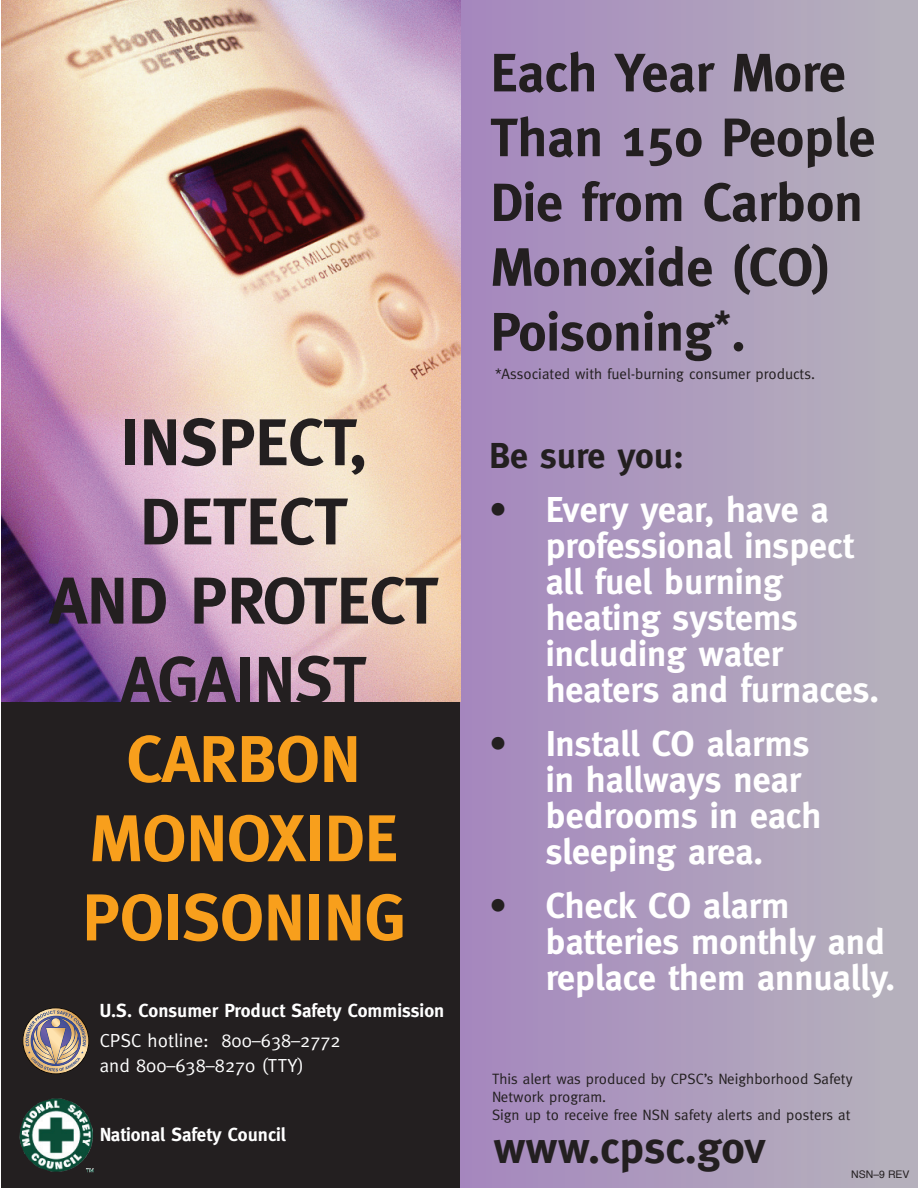
<style>
.page{position:relative;width:918px;height:1188px;background:#fff}
.page>*{position:absolute;margin:0;border:0;box-sizing:border-box;transform-origin:0 0}
.t1{font:700 66px/79.2px "Meta";color:#231f20;text-align:center}
.t2{font:700 66px/79.2px "Meta";color:#f89f1c;text-align:center}
.t3{font:700 54px/64.8px "Meta";color:#231f20}
.t4{font:700 45px "Meta";color:#231f20}
.t5{font:700 36px/36px "Meta";color:#fff}
.t6{font:700 36px "Meta";letter-spacing:-.005em;color:#231f20}
.t7{font:700 18.9px "Meta";color:#fff}
.t8{font:18.9px/25.2px "Meta";color:#fff}
.t9{font:15px/18px "Meta";color:#231f20}
.t10{font:10.5px "Helvetica";color:#231f20}
.s1{color:#231f20}
</style>
<div class="page">
<div style="left:460px;top:0;width:458px;height:1188px;background:linear-gradient(to right,#a586be,#b6b2bc)"></div>
<div style="left:2px;top:0;width:458px;height:1188px;background:#231f20"></div>
<img style="left:2px;top:0;width:458px;height:702px">
<svg style="left:23px;top:1007px;width:66px;height:67px"></svg>
<img style="left:20px;top:1099px;width:73px;height:73px">
<p class="t1" style="left:49px;top:407px;width:390px">INSPECT,<br>DETECT<br>AND PROTECT<br>AGAINST</p>
<h1 class="t2" style="left:83px;top:724px;width:324px">CARBON<br>MONOXIDE<br>POISONING</h1>
<p class="t7" style="left:100px;top:1003px;width:346px">U.S. Consumer Product Safety Commission</p>
<p class="t8" style="left:100px;top:1029px;width:242px">CPSC hotline: 800–638–2772 and 800–638–8270 (TTY)</p>
<p class="t7" style="left:100px;top:1127px;width:188px">National Safety Council</p>
<p class="t3" style="left:490px;top:44px;width:387px">Each Year More<br>Than 150 People<br>Die from Carbon<br>Monoxide (CO)<br>Poisoning<sup>*</sup>.</p>
<p class="t9" style="left:495px;top:366px;width:322px">*Associated with fuel-burning consumer products.</p>
<p class="t6" style="left:489px;top:441px;width:197px">Be sure you:</p>
<p class="t5" style="left:546px;top:494px;width:335px;text-indent:-57px"><span class="s1">•</span> Every year, have a professional inspect all fuel burning heating systems including water heaters and furnaces.</p>
<p class="t5" style="left:546px;top:728px;width:277px;text-indent:-57px"><span class="s1">•</span> Install CO alarms in hallways near bedrooms in each sleeping area.</p>
<p class="t5" style="left:546px;top:890px;width:351px;text-indent:-57px"><span class="s1">•</span> Check CO alarm batteries monthly and replace them annually.</p>
<p class="t9" style="left:492px;top:1071px;width:362px">This alert was produced by CPSC’s Neighborhood Safety<br>Network program.<br>Sign up to receive free NSN safety alerts and posters at</p>
<h1 class="t4" style="left:494px;top:1129px;width:274px">www.cpsc.gov</h1>
<p class="t10" style="left:851px;top:1170px;width:60px">NSN–9 REV</p>
</div>
